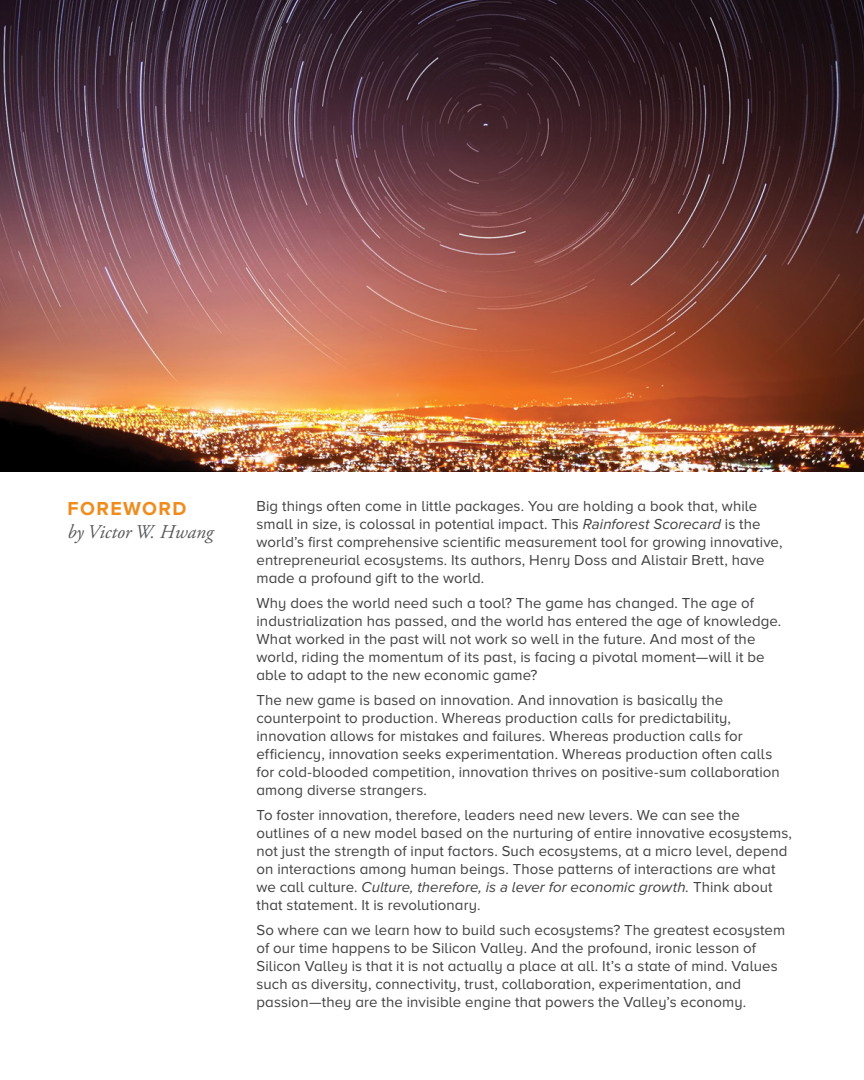
<style>
.page{position:relative;width:864px;height:1080px;background:#fff}
.page>*{position:absolute;margin:0;border:0;box-sizing:border-box;transform-origin:0 0}
.t1{font:italic 19.5px "Adobe Garamond Pro";color:#58595b}
.t2{font:700 19.5px "Proxima Nova A";letter-spacing:.075em;color:#f08b1d}
.t3{font:15px/18px "Proxima Nova A";letter-spacing:.005em;color:#414042}
.s1{font-style:italic}
</style>
<div class="page">
<img style="left:0;top:0;width:864px;height:472px">
<h1 class="t2" style="left:68px;top:497px;width:121px">FOREWORD</h1>
<h1 class="t1" style="left:68px;top:520px;width:147px">by Victor W. Hwang</h1>
<p class="t3" style="left:256px;top:497px;width:527px">Big things often come in little packages. You are holding a book that, while small in size, is colossal in potential impact. This <span class="s1">Rainforest Scorecard</span> is the world’s first comprehensive scientific measurement tool for growing innovative, entrepreneurial ecosystems. Its authors, Henry Doss and Alistair Brett, have made a profound gift to the world.</p>
<p class="t3" style="left:256px;top:594px;width:526px">Why does the world need such a tool? The game has changed. The age of industrialization has passed, and the world has entered the age of knowledge.<br>What worked in the past will not work so well in the future. And most of the world, riding the momentum of its past, is facing a pivotal moment—will it be able to adapt to the new economic game?</p>
<p class="t3" style="left:256px;top:691px;width:525px">The new game is based on innovation. And innovation is basically the counterpoint to production. Whereas production calls for predictability, innovation allows for mistakes and failures. Whereas production calls for efficiency, innovation seeks experimentation. Whereas production often calls for cold-blooded competition, innovation thrives on positive-sum collaboration among diverse strangers.</p>
<p class="t3" style="left:256px;top:806px;width:537px">To foster innovation, therefore, leaders need new levers. We can see the outlines of a new model based on the nurturing of entire innovative ecosystems, not just the strength of input factors. Such ecosystems, at a micro level, depend on interactions among human beings. Those patterns of interactions are what we call culture. <span class="s1">Culture, therefore, is a lever for economic growth.</span> Think about that statement. It is revolutionary.</p>
<p class="t3" style="left:256px;top:921px;width:530px">So where can we learn how to build such ecosystems? The greatest ecosystem of our time happens to be Silicon Valley. And the profound, ironic lesson of Silicon Valley is that it is not actually a place at all. It’s a state of mind. Values such as diversity, connectivity, trust, collaboration, experimentation, and passion—they are the invisible engine that powers the Valley’s economy.</p>
</div>
